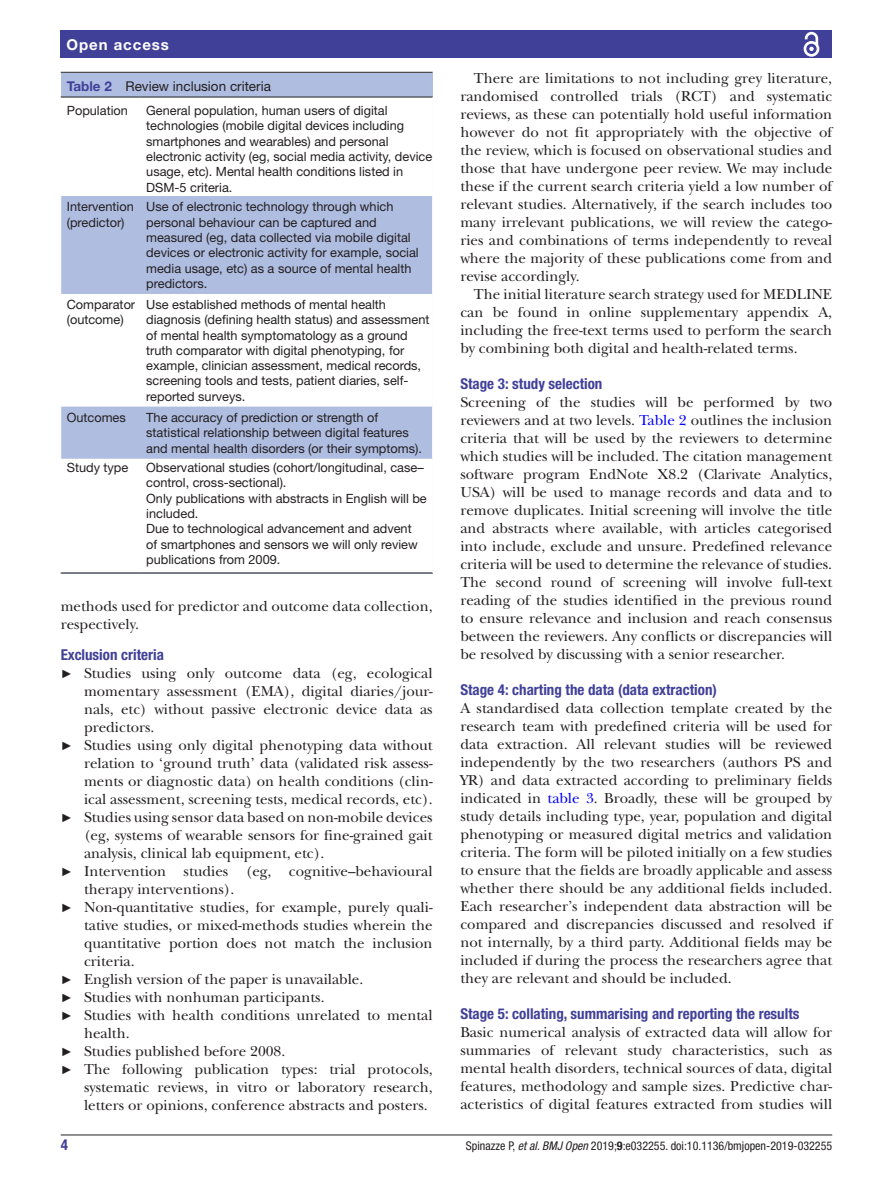
<style>
.page{position:relative;width:893px;height:1191px;background:#fff}
.page>*{position:absolute;margin:0;border:0;box-sizing:border-box;transform-origin:0 0}
.t1{font:15px/18px "New Baskerville";color:#231f20;text-align:justify}
.t2{font:700 condensed 15px "Helvetica Neue LT Std";color:#414099}
.t3{font:700 15px "Helvetica Neue LT Std";letter-spacing:.065em;color:#fff}
.t4{font:13.5px "Helvetica Neue LT Std";color:#231f20}
.t5{font:12.75px/15.3px "Helvetica Neue LT Std";color:#231f20}
.t6{font:condensed 12px "Helvetica Neue LT Std";color:#231f20}
.s1{font-weight:700;color:#414099}
.s2{font-family:"Arial";font-size:12px}
.s3{color:#00f}
.s4{font-style:italic}
.s5{font-weight:700}
</style>
<div class="page">
<hr style="left:61px;top:1134px;width:771px;height:1px;background:#231f20">
<div style="left:61px;top:31px;width:771px;height:27px;background:#414099"></div>
<svg style="left:803px;top:31px;width:17px;height:26px"></svg>
<div style="left:61px;top:73px;width:372px;height:500px;background:#afbde1"></div>
<hr style="left:61px;top:72px;width:372px;height:1px;background:#231f20">
<div style="left:61px;top:98px;width:371px;height:474px;background:#fff"></div>
<svg style="left:61px;top:196px;width:371px;height:262px"></svg>
<hr style="left:61px;top:97px;width:79px;height:1px;background:#231f20">
<hr style="left:140px;top:97px;width:293px;height:1px;background:#231f20">
<hr style="left:61px;top:572px;width:79px;height:1px;background:#231f20">
<hr style="left:140px;top:572px;width:293px;height:1px;background:#231f20">
<hr style="left:432px;top:97px;width:1px;height:99px;background:#fff">
<hr style="left:432px;top:196px;width:1px;height:98px;background:#fff">
<hr style="left:432px;top:294px;width:1px;height:113px;background:#fff">
<hr style="left:432px;top:407px;width:1px;height:51px;background:#fff">
<hr style="left:432px;top:458px;width:1px;height:114px;background:#fff">
<p class="t3" style="left:66px;top:35px;width:104px">Open access</p>
<p class="t4" style="left:67px;top:78px;width:206px"><span class="s1">Table 2</span> Review inclusion criteria</p>
<p class="t5" style="left:67px;top:103px;width:63px">Population</p>
<p class="t5" style="left:146px;top:103px;width:287px">General population, human users of digital technologies (mobile digital devices including smartphones and wearables) and personal electronic activity (eg, social media activity, device usage, etc). Mental health conditions listed in DSM-5 criteria.</p>
<p class="t5" style="left:67px;top:199px;width:69px">Intervention (predictor)</p>
<p class="t5" style="left:146px;top:199px;width:274px">Use of electronic technology through which personal behaviour can be captured and measured (eg, data collected via mobile digital devices or electronic activity for example, social media usage, etc) as a source of mental health predictors.</p>
<p class="t5" style="left:67px;top:296px;width:70px">Comparator (outcome)</p>
<p class="t5" style="left:146px;top:296px;width:285px">Use established methods of mental health diagnosis (defining health status) and assessment of mental health symptomatology as a ground truth comparator with digital phenotyping, for example, clinician assessment, medical records, screening tools and tests, patient diaries, self&shy;reported surveys.</p>
<p class="t5" style="left:67px;top:409px;width:61px">Outcomes</p>
<p class="t5" style="left:146px;top:409px;width:277px">The accuracy of prediction or strength of statistical relationship between digital features and mental health disorders (or their symptoms).</p>
<p class="t5" style="left:67px;top:460px;width:63px">Study type</p>
<p class="t5" style="left:146px;top:460px;width:282px">Observational studies (cohort/longitudinal, case– control, cross-sectional).<br>Only publications with abstracts in English will be included.<br>Due to technological advancement and advent<br>of smartphones and sensors we will only review publications from 2009.</p>
<p class="t1" style="left:61px;top:597px;width:373px">methods used for predictor and outcome data collection, respectively.</p>
<p class="t2" style="left:61px;top:645px;width:105px">Exclusion criteria</p>
<p class="t1" style="left:61px;top:664px;width:373px"><span class="s2">►</span> Studies using only outcome data (eg, ecological</p>
<p class="t1" style="left:84px;top:682px;width:350px">momentary assessment (EMA), digital diaries/jour-</p>
<p class="t1" style="left:84px;top:700px;width:350px">nals, etc) without passive electronic device data as</p>
<p class="t1" style="left:84px;top:718px;width:72px">predictors.</p>
<p class="t1" style="left:61px;top:736px;width:373px"><span class="s2">►</span> Studies using only digital phenotyping data without</p>
<p class="t1" style="left:84px;top:754px;width:350px">relation to ‘ground truth’ data (validated risk assess-</p>
<p class="t1" style="left:84px;top:772px;width:350px">ments or diagnostic data) on health conditions (clin-</p>
<p class="t1" style="left:84px;top:790px;width:350px">ical assessment, screening tests, medical records, etc).</p>
<p class="t1" style="left:61px;top:808px;width:373px"><span class="s2">►</span> Studies using sensor data based on non-mobile devices</p>
<p class="t1" style="left:84px;top:826px;width:350px">(eg, systems of wearable sensors for fine-grained gait</p>
<p class="t1" style="left:84px;top:844px;width:242px">analysis, clinical lab equipment, etc).</p>
<p class="t1" style="left:61px;top:862px;width:373px"><span class="s2">►</span> Intervention studies (eg, cognitive–behavioural</p>
<p class="t1" style="left:84px;top:880px;width:152px">therapy interventions).</p>
<p class="t1" style="left:61px;top:898px;width:373px"><span class="s2">►</span> Non-quantitative studies, for example, purely quali-</p>
<p class="t1" style="left:84px;top:916px;width:350px">tative studies, or mixed-methods studies wherein the</p>
<p class="t1" style="left:84px;top:934px;width:350px">quantitative portion does not match the inclusion</p>
<p class="t1" style="left:84px;top:952px;width:52px">criteria.</p>
<p class="t1" style="left:61px;top:970px;width:304px"><span class="s2">►</span> English version of the paper is unavailable.</p>
<p class="t1" style="left:61px;top:988px;width:265px"><span class="s2">►</span> Studies with nonhuman participants.</p>
<p class="t1" style="left:61px;top:1006px;width:373px"><span class="s2">►</span> Studies with health conditions unrelated to mental</p>
<p class="t1" style="left:84px;top:1024px;width:47px">health.</p>
<p class="t1" style="left:61px;top:1042px;width:226px"><span class="s2">►</span> Studies published before 2008.</p>
<p class="t1" style="left:61px;top:1060px;width:373px"><span class="s2">►</span> The following publication types: trial protocols,</p>
<p class="t1" style="left:84px;top:1078px;width:350px">systematic reviews, in vitro or laboratory research,</p>
<p class="t1" style="left:84px;top:1096px;width:345px">letters or opinions, conference abstracts and posters.</p>
<p class="t1" style="left:460px;top:69px;width:373px;text-indent:14px">There are limitations to not including grey literature, randomised controlled trials (RCT) and systematic reviews, as these can potentially hold useful information however do not fit appropriately with the objective of the review, which is focused on observational studies and those that have undergone peer review. We may include these if the current search criteria yield a low number of relevant studies. Alternatively, if the search includes too many irrelevant publications, we will review the catego&shy;ries and combinations of terms independently to reveal where the majority of these publications come from and revise accordingly.</p>
<p class="t1" style="left:460px;top:285px;width:373px;text-indent:14px">The initial literature search strategy used for MEDLINE can be found in online supplementary appendix A, including the free-text terms used to perform the search by combining both digital and health-related terms.</p>
<p class="t2" style="left:460px;top:375px;width:144px">Stage 3: study selection</p>
<p class="t1" style="left:460px;top:393px;width:373px">Screening of the studies will be performed by two reviewers and at two levels. <span class="s3">Table 2</span> outlines the inclusion criteria that will be used by the reviewers to determine which studies will be included. The citation management software program EndNote X8.2 (Clarivate Analytics, USA) will be used to manage records and data and to remove duplicates. Initial screening will involve the title and abstracts where available, with articles categorised into include, exclude and unsure. Predefined relevance criteria will be used to determine the relevance of studies.<br>The second round of screening will involve full-text reading of the studies identified in the previous round to ensure relevance and inclusion and reach consensus between the reviewers. Any conflicts or discrepancies will be resolved by discussing with a senior researcher.</p>
<p class="t2" style="left:460px;top:681px;width:258px">Stage 4: charting the data (data extraction)</p>
<p class="t1" style="left:460px;top:699px;width:373px">A standardised data collection template created by the research team with predefined criteria will be used for data extraction. All relevant studies will be reviewed independently by the two researchers (authors PS and YR) and data extracted according to preliminary fields indicated in <span class="s3">table 3</span>. Broadly, these will be grouped by study details including type, year, population and digital phenotyping or measured digital metrics and validation criteria. The form will be piloted initially on a few studies to ensure that the fields are broadly applicable and assess whether there should be any additional fields included.<br>Each researcher’s independent data abstraction will be compared and discrepancies discussed and resolved if not internally, by a third party. Additional fields may be included if during the process the researchers agree that they are relevant and should be included.</p>
<p class="t2" style="left:460px;top:1005px;width:341px">Stage 5: collating, summarising and reporting the results</p>
<p class="t1" style="left:460px;top:1023px;width:373px">Basic numerical analysis of extracted data will allow for summaries of relevant study characteristics, such as mental health disorders, technical sources of data, digital features, methodology and sample sizes. Predictive char&shy;acteristics of digital features extracted from studies will</p>
<p class="t2" style="left:61px;top:1135px;width:9px">4</p>
<p class="t6" style="left:466px;top:1138px;width:368px">Spinazze P, <span class="s4">et al</span>. <span class="s4">BMJ Open</span> 2019;<span class="s5">9</span>:e032255. doi:10.1136/bmjopen-2019-032255</p>
</div>
